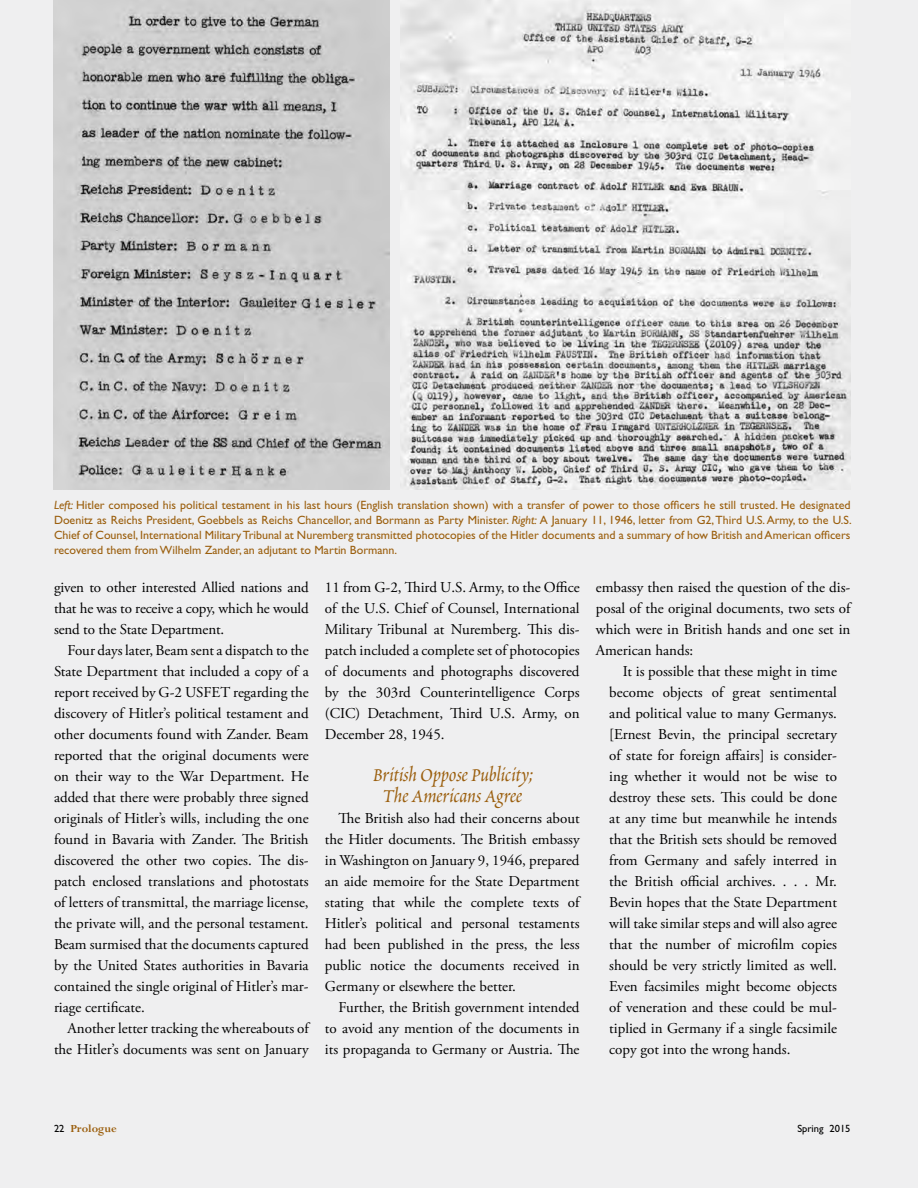
<style>
.page{position:relative;width:918px;height:1188px;background:#efeff0}
.page>*{position:absolute;margin:0;border:0;box-sizing:border-box;transform-origin:0 0}
.t1{font:23.25px/21px "Poetica Chancery I";color:#9b5f0e;text-align:center}
.t2{font:15px/21px "Adobe Garamond Pro";color:#000;text-align:justify}
.t3{font:12px/15px "Gill Sans Std";color:#9b5f0e;text-align:justify}
.t4{font:700 12px "Perpetua Std";color:#9b5f0e}
.t5{font:10.5px "Gill Sans Std";color:#000}
.s1{font-style:italic}
.s2{font-family:"Gill Sans Std";font-weight:400;font-size:10.5px;color:#000}
</style>
<div class="page">
<img style="left:401px;top:0;width:449px;height:490px">
<img style="left:54px;top:0;width:335px;height:490px">
<p class="t3" style="left:54px;top:498px;width:799px"><span class="s1">Left:</span> Hitler composed his political testament in his last hours (English translation shown) with a transfer of power to those officers he still trusted. He designated Doenitz as Reichs President, Goebbels as Reichs Chancellor, and Bormann as Party Minister. <span class="s1">Right:</span> A January 11, 1946, letter from G2, Third U.S. Army, to the U.S.<br>Chief of Counsel, International Military Tribunal at Nuremberg transmitted photocopies of the Hitler documents and a summary of how British and American officers recovered them from Wilhelm Zander, an adjutant to Martin Bormann.</p>
<p class="t2" style="left:54px;top:578px;width:256px">given to other interested Allied nations and that he was to receive a copy, which he would send to the State Department.</p>
<p class="t2" style="left:54px;top:641px;width:256px;text-indent:14px">Four days later, Beam sent a dispatch to the State Department that included a copy of a report received by G-2 USFET regarding the discovery of Hitler’s political testament and other documents found with Zander. Beam reported that the original documents were on their way to the War Department. He added that there were probably three signed originals of Hitler’s wills, including the one found in Bavaria with Zander. The British discovered the other two copies. The dis&shy;patch enclosed translations and photostats of letters of transmittal, the marriage license, the private will, and the personal testament.<br>Beam surmised that the documents captured by the United States authorities in Bavaria contained the single original of Hitler’s mar&shy;riage certificate.</p>
<p class="t2" style="left:54px;top:1019px;width:256px;text-align:right">Another letter tracking the whereabouts of the Hitler’s documents was sent on January</p>
<p class="t2" style="left:325px;top:578px;width:256px">11 from G-2, Third U.S. Army, to the Office of the U.S. Chief of Counsel, International Military Tribunal at Nuremberg. This dis&shy;patch included a complete set of photocopies of documents and photographs discovered by the 303rd Counterintelligence Corps (CIC) Detachment, Third U.S. Army, on December 28, 1945.</p>
<h3 class="t1" style="left:373px;top:765px;width:162px">British Oppose Publicity;<br>The Americans Agree</h3>
<p class="t2" style="left:325px;top:809px;width:256px;text-indent:14px">The British also had their concerns about the Hitler documents. The British embassy in Washington on January 9, 1946, prepared an aide memoire for the State Department stating that while the complete texts of Hitler’s political and personal testaments had been published in the press, the less public notice the documents received in Germany or elsewhere the better.</p>
<p class="t2" style="left:325px;top:998px;width:256px;text-indent:14px">Further, the British government intended to avoid any mention of the documents in its propaganda to Germany or Austria. The</p>
<p class="t2" style="left:596px;top:578px;width:256px">embassy then raised the question of the dis-</p>
<p class="t2" style="left:596px;top:599px;width:256px">posal of the original documents, two sets of</p>
<p class="t2" style="left:596px;top:620px;width:256px">which were in British hands and one set in</p>
<p class="t2" style="left:596px;top:641px;width:99px">American hands:</p>
<p class="t2" style="left:623px;top:662px;width:216px">It is possible that these might in time</p>
<p class="t2" style="left:609px;top:683px;width:229px">become objects of great sentimental</p>
<p class="t2" style="left:609px;top:704px;width:229px">and political value to many Germanys.</p>
<p class="t2" style="left:609px;top:725px;width:229px">[Ernest Bevin, the principal secretary</p>
<p class="t2" style="left:609px;top:746px;width:229px">of state for foreign affairs] is consider-</p>
<p class="t2" style="left:609px;top:767px;width:229px">ing whether it would not be wise to</p>
<p class="t2" style="left:609px;top:788px;width:229px">destroy these sets. This could be done</p>
<p class="t2" style="left:609px;top:809px;width:229px">at any time but meanwhile he intends</p>
<p class="t2" style="left:609px;top:830px;width:229px">that the British sets should be removed</p>
<p class="t2" style="left:609px;top:851px;width:229px">from Germany and safely interred in</p>
<p class="t2" style="left:609px;top:872px;width:229px">the British official archives. . . . Mr.</p>
<p class="t2" style="left:609px;top:893px;width:229px">Bevin hopes that the State Department</p>
<p class="t2" style="left:609px;top:914px;width:229px">will take similar steps and will also agree</p>
<p class="t2" style="left:609px;top:935px;width:229px">that the number of microfilm copies</p>
<p class="t2" style="left:609px;top:956px;width:229px">should be very strictly limited as well.</p>
<p class="t2" style="left:609px;top:977px;width:229px">Even facsimiles might become objects</p>
<p class="t2" style="left:609px;top:998px;width:229px">of veneration and these could be mul-</p>
<p class="t2" style="left:609px;top:1019px;width:229px">tiplied in Germany if a single facsimile</p>
<p class="t2" style="left:609px;top:1040px;width:183px">copy got into the wrong hands.</p>
<h6 class="t4" style="left:54px;top:1123px;width:64px"><span class="s2">22</span> Prologue</h6>
<p class="t5" style="left:797px;top:1122px;width:55px">Spring 2015</p>
</div>
